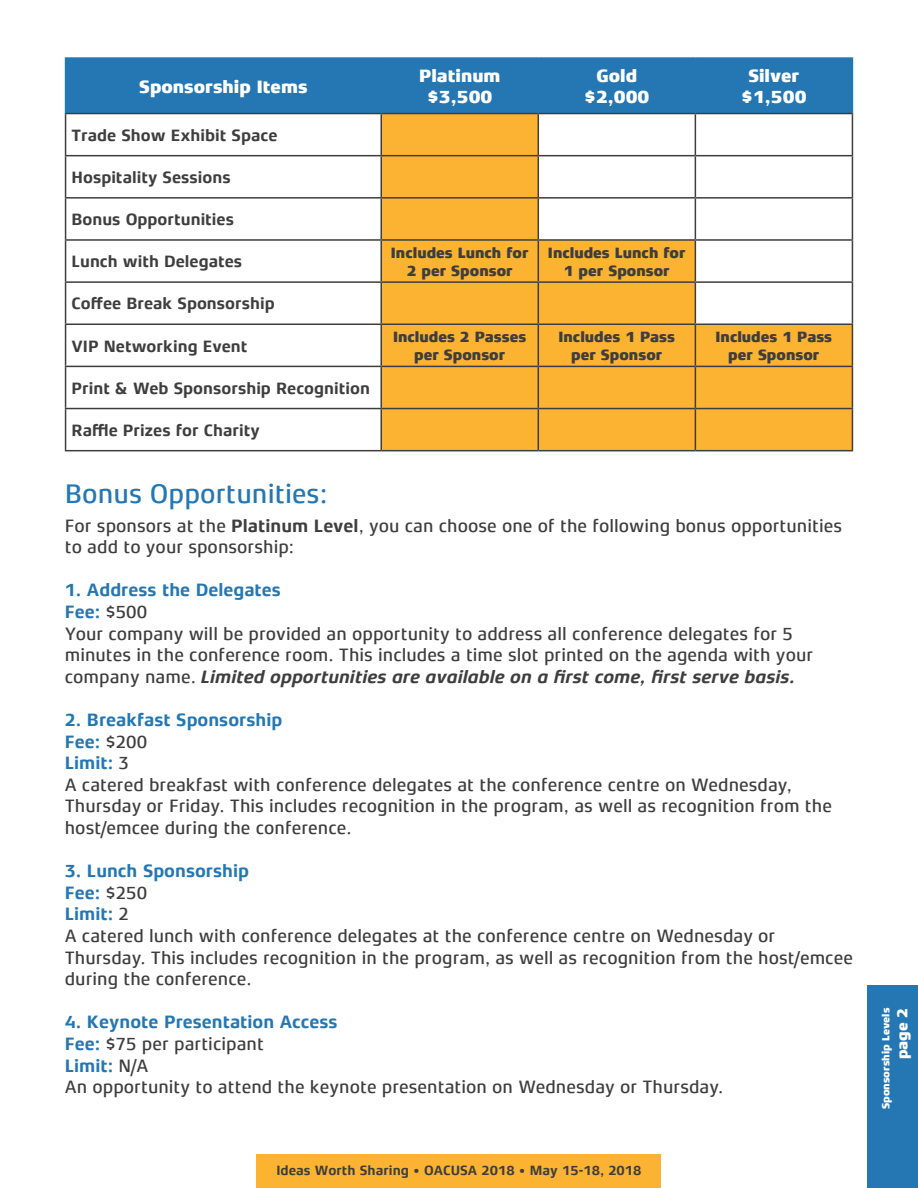
<style>
.page{position:relative;width:918px;height:1188px;background:#fff}
.page>*{position:absolute;margin:0;border:0;box-sizing:border-box;transform-origin:0 0}
.t1{font:500 27px "Xenois Sans Pro";color:#2577b3}
.t2{font:500 18px/21.6px "Xenois Sans Pro";color:#3e3e3f}
.t3{font:700 18px "Xenois Sans Pro";color:#2577b3}
.t4{font:800 18px "Xenois Sans Pro";color:#fff}
.t5{font:700 16.5px "Xenois Sans Pro";color:#3e3e3f}
.t6{font:800 15px/18px "Xenois Sans Pro";color:#3e3e3f;text-align:center}
.t7{font:800 15px "Xenois Sans Pro";color:#fff}
.t8{font:700 13.5px "Xenois Sans Pro";color:#3e3e3f}
.t9{font:800 10.5px "Xenois Sans Pro";color:#fff}
.s1{font-weight:700}
.s2{font-weight:500;color:#3e3e3f}
.s3{font-weight:700;font-style:italic}
.s4{font-weight:700;color:#2577b3}
</style>
<div class="page">
<div style="left:256px;top:1154px;width:406px;height:34px;background:#fcb331"></div>
<div style="left:66px;top:59px;width:786px;height:54px;background:#2577b3"></div>
<div style="left:381px;top:114px;width:157px;height:42px;background:#fcb333"></div>
<div style="left:381px;top:156px;width:157px;height:42px;background:#fcb333"></div>
<div style="left:381px;top:198px;width:157px;height:42px;background:#fcb331"></div>
<svg style="left:382px;top:241px;width:470px;height:209px;background:#fabb4c"></svg>
<hr style="left:65px;top:113px;width:316px;height:1px;background:#3e3e3f">
<hr style="left:381px;top:113px;width:157px;height:1px;background:#3e3e3f">
<hr style="left:538px;top:113px;width:157px;height:1px;background:#3e3e3f">
<hr style="left:695px;top:113px;width:158px;height:1px;background:#3e3e3f">
<hr style="left:65px;top:155px;width:316px;height:1px;background:#3e3e3f">
<hr style="left:381px;top:155px;width:157px;height:1px;background:#3e3e3f">
<hr style="left:538px;top:155px;width:157px;height:1px;background:#3e3e3f">
<hr style="left:695px;top:155px;width:158px;height:1px;background:#3e3e3f">
<hr style="left:65px;top:197px;width:316px;height:2px;background:#3e3e3f">
<hr style="left:381px;top:197px;width:157px;height:2px;background:#3e3e3f">
<hr style="left:538px;top:197px;width:157px;height:2px;background:#3e3e3f">
<hr style="left:695px;top:197px;width:158px;height:2px;background:#3e3e3f">
<hr style="left:65px;top:239px;width:316px;height:2px;background:#3e3e3f">
<hr style="left:381px;top:239px;width:157px;height:2px;background:#3e3e3f">
<hr style="left:538px;top:239px;width:157px;height:2px;background:#3e3e3f">
<hr style="left:695px;top:239px;width:158px;height:2px;background:#3e3e3f">
<hr style="left:65px;top:281px;width:316px;height:2px;background:#3e3e3f">
<hr style="left:381px;top:281px;width:157px;height:2px;background:#3e3e3f">
<hr style="left:538px;top:281px;width:157px;height:2px;background:#3e3e3f">
<hr style="left:695px;top:281px;width:158px;height:2px;background:#3e3e3f">
<hr style="left:65px;top:324px;width:316px;height:1px;background:#3e3e3f">
<hr style="left:381px;top:324px;width:157px;height:1px;background:#3e3e3f">
<hr style="left:538px;top:324px;width:157px;height:1px;background:#3e3e3f">
<hr style="left:695px;top:324px;width:158px;height:1px;background:#3e3e3f">
<hr style="left:65px;top:366px;width:316px;height:1px;background:#3e3e3f">
<hr style="left:381px;top:366px;width:157px;height:1px;background:#3e3e3f">
<hr style="left:538px;top:366px;width:157px;height:1px;background:#3e3e3f">
<hr style="left:695px;top:366px;width:158px;height:1px;background:#3e3e3f">
<hr style="left:65px;top:114px;width:1px;height:41px;background:#3e3e3f">
<hr style="left:380px;top:114px;width:2px;height:41px;background:#3e3e3f">
<hr style="left:538px;top:114px;width:1px;height:41px;background:#3e3e3f">
<hr style="left:695px;top:114px;width:1px;height:41px;background:#3e3e3f">
<hr style="left:852px;top:114px;width:1px;height:41px;background:#3e3e3f">
<hr style="left:65px;top:156px;width:1px;height:41px;background:#3e3e3f">
<hr style="left:380px;top:156px;width:2px;height:41px;background:#3e3e3f">
<hr style="left:538px;top:156px;width:1px;height:41px;background:#3e3e3f">
<hr style="left:695px;top:156px;width:1px;height:41px;background:#3e3e3f">
<hr style="left:852px;top:156px;width:1px;height:41px;background:#3e3e3f">
<hr style="left:65px;top:199px;width:1px;height:40px;background:#3e3e3f">
<hr style="left:380px;top:199px;width:2px;height:40px;background:#3e3e3f">
<hr style="left:538px;top:199px;width:1px;height:40px;background:#3e3e3f">
<hr style="left:695px;top:199px;width:1px;height:40px;background:#3e3e3f">
<hr style="left:852px;top:199px;width:1px;height:40px;background:#3e3e3f">
<hr style="left:65px;top:241px;width:1px;height:40px;background:#3e3e3f">
<hr style="left:380px;top:241px;width:2px;height:40px;background:#3e3e3f">
<hr style="left:538px;top:241px;width:1px;height:40px;background:#3e3e3f">
<hr style="left:695px;top:241px;width:1px;height:40px;background:#3e3e3f">
<hr style="left:852px;top:241px;width:1px;height:40px;background:#3e3e3f">
<hr style="left:65px;top:283px;width:1px;height:41px;background:#3e3e3f">
<hr style="left:380px;top:283px;width:2px;height:41px;background:#3e3e3f">
<hr style="left:538px;top:283px;width:1px;height:41px;background:#3e3e3f">
<hr style="left:695px;top:283px;width:1px;height:41px;background:#3e3e3f">
<hr style="left:852px;top:283px;width:1px;height:41px;background:#3e3e3f">
<hr style="left:65px;top:325px;width:1px;height:41px;background:#3e3e3f">
<hr style="left:380px;top:325px;width:2px;height:41px;background:#3e3e3f">
<hr style="left:538px;top:325px;width:1px;height:41px;background:#3e3e3f">
<hr style="left:695px;top:325px;width:1px;height:41px;background:#3e3e3f">
<hr style="left:852px;top:325px;width:1px;height:41px;background:#3e3e3f">
<hr style="left:65px;top:367px;width:1px;height:41px;background:#3e3e3f">
<hr style="left:380px;top:367px;width:2px;height:41px;background:#3e3e3f">
<hr style="left:538px;top:367px;width:1px;height:41px;background:#3e3e3f">
<hr style="left:695px;top:367px;width:1px;height:41px;background:#3e3e3f">
<hr style="left:852px;top:367px;width:1px;height:41px;background:#3e3e3f">
<hr style="left:65px;top:408px;width:316px;height:1px;background:#3e3e3f">
<hr style="left:65px;top:409px;width:1px;height:41px;background:#3e3e3f">
<hr style="left:381px;top:408px;width:157px;height:1px;background:#3e3e3f">
<hr style="left:380px;top:409px;width:2px;height:41px;background:#3e3e3f">
<hr style="left:538px;top:408px;width:157px;height:1px;background:#3e3e3f">
<hr style="left:538px;top:409px;width:1px;height:41px;background:#3e3e3f">
<hr style="left:695px;top:408px;width:158px;height:1px;background:#3e3e3f">
<hr style="left:695px;top:409px;width:1px;height:41px;background:#3e3e3f">
<hr style="left:852px;top:409px;width:1px;height:41px;background:#3e3e3f">
<hr style="left:65px;top:450px;width:316px;height:1px;background:#3e3e3f">
<hr style="left:381px;top:450px;width:157px;height:1px;background:#3e3e3f">
<hr style="left:538px;top:450px;width:157px;height:1px;background:#3e3e3f">
<hr style="left:695px;top:450px;width:158px;height:1px;background:#3e3e3f">
<hr style="left:65px;top:57px;width:316px;height:2px;background:#2577b3">
<hr style="left:65px;top:59px;width:1px;height:54px;background:#2577b3">
<hr style="left:381px;top:57px;width:157px;height:2px;background:#2577b3">
<hr style="left:380px;top:59px;width:2px;height:54px;background:#2577b3">
<hr style="left:538px;top:57px;width:157px;height:2px;background:#2577b3">
<hr style="left:538px;top:59px;width:1px;height:54px;background:#2577b3">
<hr style="left:695px;top:57px;width:158px;height:2px;background:#2577b3">
<hr style="left:695px;top:59px;width:1px;height:54px;background:#2577b3">
<hr style="left:852px;top:59px;width:1px;height:54px;background:#2577b3">
<div style="left:868px;top:986px;width:50px;height:202px;background:#2577b3"></div>
<p class="t4" style="left:139px;top:76px;width:170px">Sponsorship Items</p>
<p class="t4" style="left:419px;top:65px;width:83px">Platinum</p>
<p class="t4" style="left:427px;top:87px;width:67px">$3,500</p>
<p class="t4" style="left:596px;top:65px;width:42px">Gold</p>
<p class="t4" style="left:584px;top:87px;width:67px">$2,000</p>
<p class="t4" style="left:748px;top:65px;width:53px">Silver</p>
<p class="t4" style="left:741px;top:87px;width:67px">$1,500</p>
<p class="t5" style="left:72px;top:126px;width:207px">Trade Show Exhibit Space</p>
<p class="t5" style="left:72px;top:168px;width:161px">Hospitality Sessions</p>
<p class="t5" style="left:72px;top:210px;width:164px">Bonus Opportunities</p>
<p class="t5" style="left:72px;top:252px;width:172px">Lunch with Delegates</p>
<p class="t6" style="left:391px;top:244px;width:139px">Includes Lunch for<br>2 per Sponsor</p>
<p class="t6" style="left:548px;top:244px;width:139px">Includes Lunch for<br>1 per Sponsor</p>
<p class="t5" style="left:72px;top:294px;width:205px">Coffee Break Sponsorship</p>
<p class="t5" style="left:72px;top:337px;width:178px">VIP Networking Event</p>
<p class="t6" style="left:393px;top:328px;width:135px">Includes 2 Passes per Sponsor</p>
<p class="t6" style="left:558px;top:328px;width:118px">Includes 1 Pass per Sponsor</p>
<p class="t6" style="left:716px;top:328px;width:118px">Includes 1 Pass per Sponsor</p>
<p class="t5" style="left:72px;top:379px;width:300px">Print &amp; Web Sponsorship Recognition</p>
<p class="t5" style="left:72px;top:421px;width:190px">Raffle Prizes for Charity</p>
<p class="t1" style="left:65px;top:479px;width:264px">Bonus Opportunities:</p>
<p class="t2" style="left:65px;top:515px;width:779px">For sponsors at the <span class="s1">Platinum Level</span>, you can choose one of the following bonus opportunities to add to your sponsorship:</p>
<p class="t3" style="left:65px;top:580px;width:218px">1. Address the Delegates</p>
<p class="t3" style="left:65px;top:602px;width:84px">Fee: <span class="s2">$500</span></p>
<p class="t2" style="left:65px;top:623px;width:750px">Your company will be provided an opportunity to address all conference delegates for 5 minutes in the conference room. This includes a time slot printed on the agenda with your company name. <span class="s3">Limited opportunities are available on a first come, first serve basis.</span></p>
<p class="t3" style="left:65px;top:710px;width:219px">2. Breakfast Sponsorship</p>
<p class="t3" style="left:65px;top:731px;width:84px">Fee: <span class="s2">$200</span></p>
<p class="t3" style="left:65px;top:753px;width:66px">Limit: <span class="s2">3</span></p>
<p class="t2" style="left:65px;top:774px;width:769px">A catered breakfast with conference delegates at the conference centre on Wednesday,<br>Thursday or Friday. This includes recognition in the program, as well as recognition from the host/emcee during the conference.</p>
<p class="t3" style="left:65px;top:861px;width:186px">3. Lunch Sponsorship</p>
<p class="t3" style="left:65px;top:882px;width:84px">Fee: <span class="s2">$250</span></p>
<p class="t3" style="left:65px;top:904px;width:66px">Limit: <span class="s2">2</span></p>
<p class="t2" style="left:65px;top:925px;width:790px">A catered lunch with conference delegates at the conference centre on Wednesday or<br>Thursday. This includes recognition in the program, as well as recognition from the host/emcee during the conference.</p>
<p class="t3" style="left:65px;top:1012px;width:274px">4. Keynote Presentation Access</p>
<p class="t2" style="left:65px;top:1033px;width:201px"><span class="s4">Fee:</span> $75 per participant</p>
<p class="t3" style="left:65px;top:1055px;width:85px">Limit: <span class="s2">N/A</span></p>
<p class="t2" style="left:65px;top:1076px;width:660px">An opportunity to attend the keynote presentation on Wednesday or Thursday.</p>
<p class="t8" style="left:276px;top:1163px;width:367px">Ideas Worth Sharing • OACUSA 2018 • May 15-18, 2018</p>
<p class="t9" style="left:880px;top:1109px;width:103px;rotate:-90deg">Sponsorship Levels</p>
<p class="t7" style="left:894px;top:1059px;width:53px;rotate:-90deg">page 2</p>
</div>
